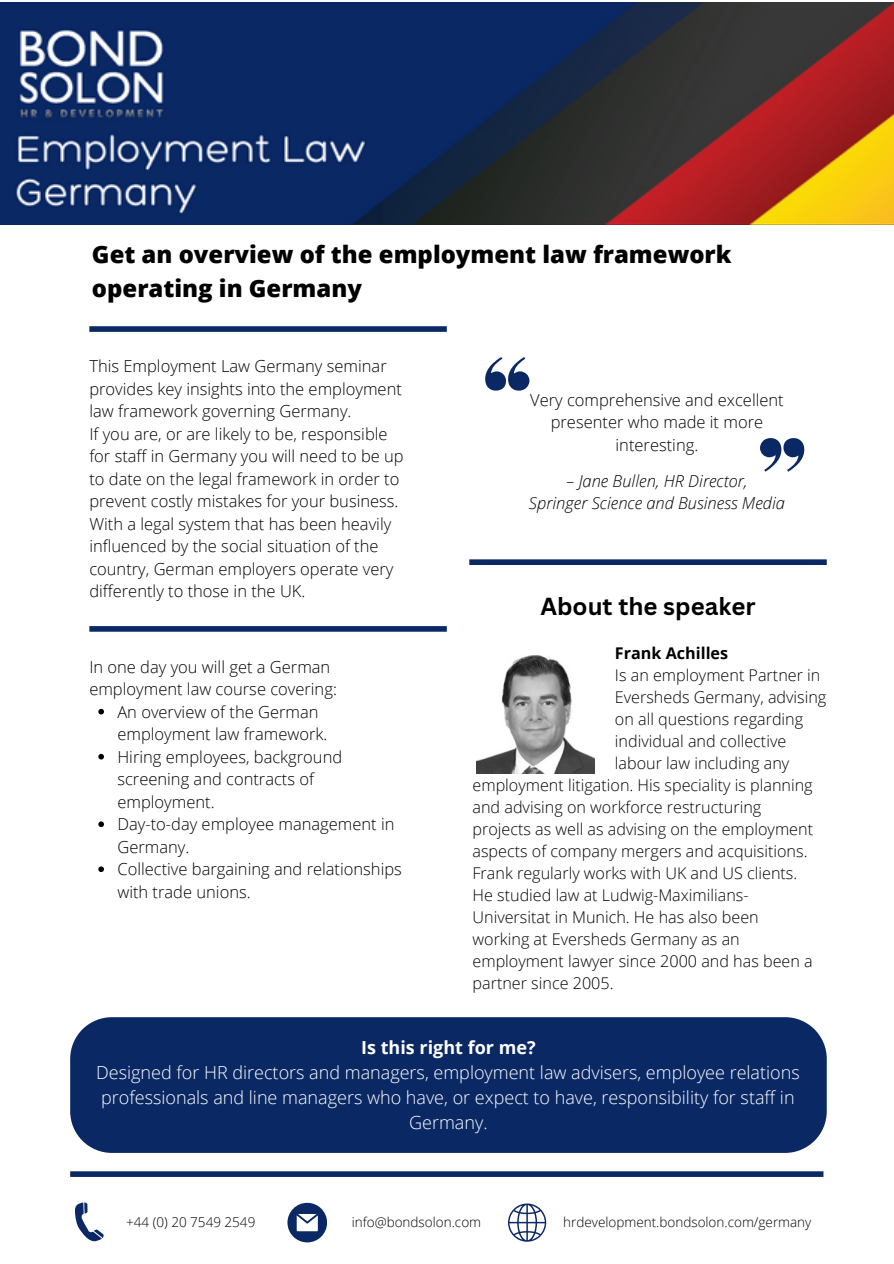
<style>
.page{position:relative;width:894px;height:1264px;background:#fff}
.page>*{position:absolute;margin:0;border:0;box-sizing:border-box;transform-origin:0 0}
.t1{font:700 24px "Canva Sans";color:#000}
.t2{font:800 23.85px/33.3px "Open Sans";color:#000}
.t3{font:300 18px/24.8px "Open Sans";color:#fff;text-align:center}
.t4{font:300 16.5px/22.5px "Open Sans";color:#000}
.t5{font:italic 300 16.5px/22.5px "Open Sans";color:#000;text-align:center}
.t6{font:300 16.2px/22px "Open Sans";color:#000}
.t7{font:300 13.5px "Open Sans";color:#000}
.s1{font-weight:700}
</style>
<div class="page">
<div style="left:89px;top:326px;width:357px;height:6px;background:#092864"></div>
<div style="left:89px;top:626px;width:357px;height:5px;background:#092864"></div>
<div style="left:469px;top:559px;width:357px;height:6px;background:#092864"></div>
<svg style="left:485px;top:357px;width:44px;height:33px"></svg>
<svg style="left:760px;top:438px;width:44px;height:33px"></svg>
<img style="left:476px;top:656px;width:118px;height:117px">
<svg style="left:75px;top:1202px;width:29px;height:39px"></svg>
<div style="left:70px;top:1171px;width:753px;height:5px;background:#092864"></div>
<svg style="left:287px;top:1202px;width:40px;height:40px"></svg>
<svg style="left:508px;top:1203px;width:38px;height:39px"></svg>
<div style="left:70px;top:1017px;width:756px;height:135px;background:#092864"></div>
<img style="left:0;top:3px;width:893px;height:221px">
<svg style="left:98px;top:709px;width:6px;height:5px"></svg>
<svg style="left:98px;top:754px;width:6px;height:5px"></svg>
<svg style="left:98px;top:821px;width:6px;height:6px"></svg>
<svg style="left:98px;top:866px;width:6px;height:6px"></svg>
<p class="t2" style="left:92px;top:237px;width:641px">Get an overview of the employment law framework operating in Germany</p>
<p class="t4" style="left:89px;top:354px;width:316px">This Employment Law Germany seminar provides key insights into the employment law framework governing Germany.<br>If you are, or are likely to be, responsible for staff in Germany you will need to be up to date on the legal framework in order to prevent costly mistakes for your business.<br>With a legal system that has been heavily influenced by the social situation of the country, German employers operate very differently to those in the UK.</p>
<p class="t4" style="left:89px;top:655px;width:249px">In one day you will get a German employment law course covering:</p>
<p class="t4" style="left:117px;top:700px;width:211px">An overview of the German employment law framework.</p>
<p class="t4" style="left:117px;top:745px;width:226px">Hiring employees, background screening and contracts of employment.</p>
<h2 class="t4" style="left:117px;top:812px;width:278px">Day-to-day employee management in<br>Germany.</h2>
<h2 class="t4" style="left:117px;top:857px;width:286px">Collective bargaining and relationships with trade unions.</h2>
<h2 class="t4" style="left:530px;top:388px;width:255px;text-align:center">Very comprehensive and excellent presenter who made it more interesting.</h2>
<h2 class="t5" style="left:529px;top:469px;width:257px">– Jane Bullen, HR Director,<br>Springer Science and Business Media</h2>
<p class="t1" style="left:540px;top:589px;width:216px">About the speaker</p>
<h1 class="t6" style="left:614px;top:641px;width:213px"><span class="s1">Frank Achilles<br></span>Is an employment Partner in<br>Eversheds Germany, advising on all questions regarding individual and collective labour law including any</h1>
<h2 class="t6" style="left:472px;top:773px;width:342px">employment litigation. His speciality is planning and advising on workforce restructuring projects as well as advising on the employment aspects of company mergers and acquisitions.<br>Frank regularly works with UK and US clients.<br>He studied law at Ludwig-Maximilians-Universitat in Munich. He has also been working at Eversheds Germany as an employment lawyer since 2000 and has been a partner since 2005.</h2>
<h2 class="t3" style="left:96px;top:1034px;width:705px"><span class="s1">Is this right for me?<br></span>Designed for HR directors and managers, employment law advisers, employee relations professionals and line managers who have, or expect to have, responsibility for staff in Germany.</h2>
<p class="t7" style="left:126px;top:1212px;width:131px">+44 (0) 20 7549 2549</p>
<h2 class="t7" style="left:351px;top:1212px;width:131px">info@bondsolon.com</h2>
<p class="t7" style="left:563px;top:1212px;width:250px">hrdevelopment.bondsolon.com/germany</p>
</div>
